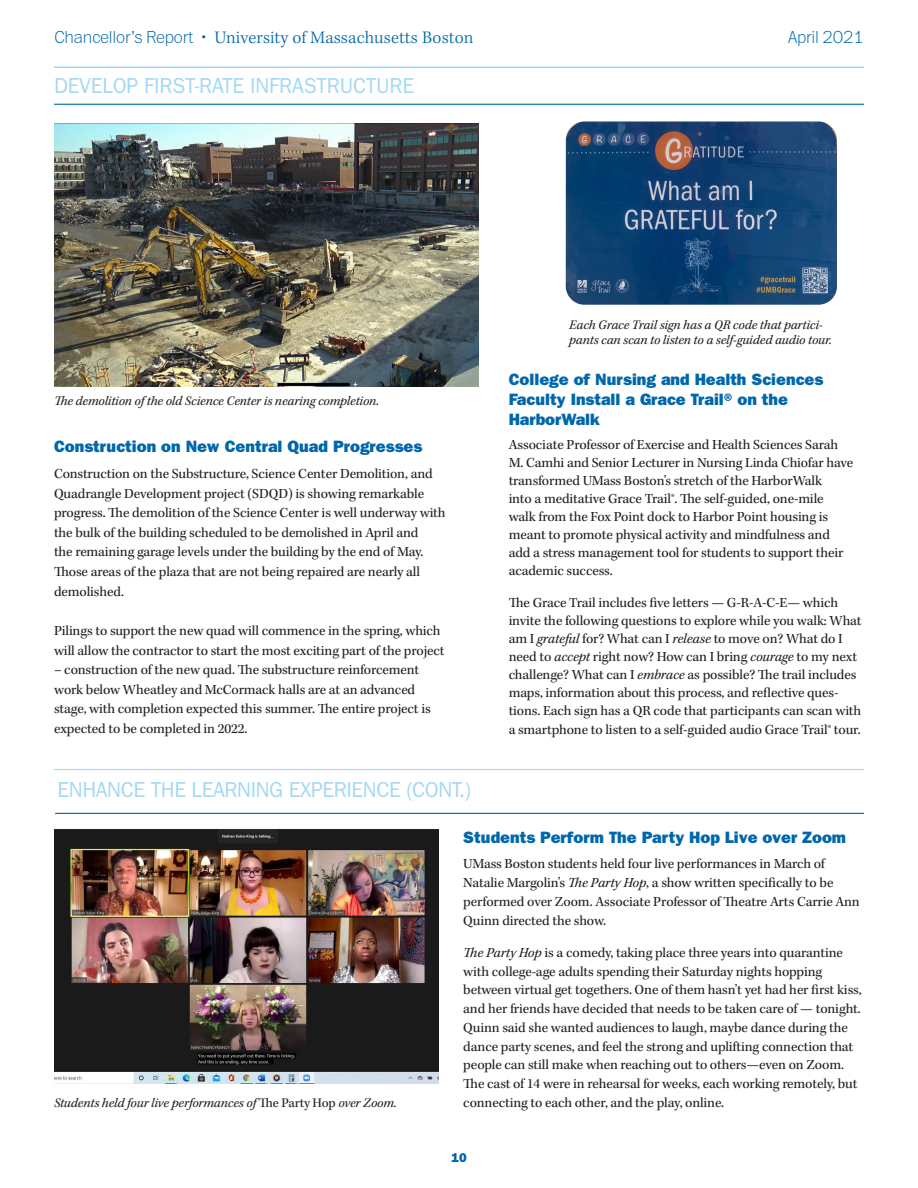
<style>
.page{position:relative;width:918px;height:1188px;background:#fff}
.page>*{position:absolute;margin:0;border:0;box-sizing:border-box;transform-origin:0 0}
.section_head_sw{font:21.75px "ITC Franklin Gothic Std";letter-spacing:-.02em;color:#a3d8f4}
.t1{font:300 18px "Kepler Std";letter-spacing:.005em;color:#0067aa}
.t2{font:100 18px "Franklin ITC Std";letter-spacing:-.01em;color:#0067aa}
.B_head_sw{font:16.5px/19.8px "ITC Franklin Gothic Std Hvy";color:#0067aa}
.Body_Copy_sw{font:14.25px/18.8px "Kepler Std";letter-spacing:-.01em;color:#231f20}
.B_head_sw-2{font:14.25px/19.5px "Kepler Std";letter-spacing:-.01em;color:#231f20}
.t3{font:italic 13.5px/15px "Kepler Std";letter-spacing:-.01em;color:#231f20}
.t4{font:12.75px "ITC Franklin Gothic Std Hvy";color:#0067aa}
.s1{font-family:"Franklin ITC Std";font-weight:100}
.s2{font-family:"ITC Franklin Gothic Std";font-weight:400}
.s3{font-style:italic}
.s4{font-style:normal}
</style>
<div class="page">
<hr style="left:54px;top:67px;width:810px;height:1px;background:#a3d8f4">
<hr style="left:54px;top:104px;width:810px;height:1px;background:#0067aa">
<img style="left:566px;top:122px;width:271px;height:183px">
<hr style="left:55px;top:813px;width:809px;height:1px;background:#0067aa">
<img style="left:54px;top:828px;width:385px;height:256px">
<img style="left:54px;top:123px;width:425px;height:264px">
<hr style="left:54px;top:769px;width:810px;height:1px;background:#a3d8f4">
<p class="t1" style="left:55px;top:28px;width:421px"><span class="s1">Chancellor’s Report</span> <span class="s2">•</span> University of Massachusetts Boston</p>
<p class="t2" style="left:788px;top:29px;width:77px">April 2021</p>
<p class="section_head_sw" style="left:54px;top:73px;width:362px">DEVELOP FIRST-RATE INFRASTRUCTURE</p>
<p class="t3" style="left:54px;top:394px;width:327px">The demolition of the old Science Center is nearing completion.</p>
<p class="B_head_sw" style="left:54px;top:437px;width:370px">Construction on New Central Quad Progresses</p>
<p class="B_head_sw-2" style="left:54px;top:465px;width:393px">Construction on the Substructure, Science Center Demolition, and Quadrangle Development project (SDQD) is showing remarkable progress. The demolition of the Science Center is well underway with the bulk of the building scheduled to be demolished in April and<br>the remaining garage levels under the building by the end of May.<br>Those areas of the plaza that are not being repaired are nearly all demolished.</p>
<p class="Body_Copy_sw" style="left:54px;top:622px;width:392px;line-height:19.5px">Pilings to support the new quad will commence in the spring, which will allow the contractor to start the most exciting part of the project</p>
<p class="Body_Copy_sw" style="left:54px;top:661px;width:378px;line-height:19.5px">– construction of the new quad. The substructure reinforcement work below Wheatley and McCormack halls are at an advanced stage, with completion expected this summer. The entire project is expected to be completed in 2022.</p>
<p class="section_head_sw" style="left:57px;top:777px;width:415px">ENHANCE THE LEARNING EXPERIENCE (CONT.)</p>
<p class="t3" style="left:569px;top:318px;width:264px">Each Grace Trail sign has a QR code that partici&shy;pants can scan to listen to a self-guided audio tour.</p>
<p class="B_head_sw" style="left:509px;top:369px;width:316px">College of Nursing and Health Sciences<br>Faculty Install a Grace Trail® on the<br>HarborWalk</p>
<p class="B_head_sw-2" style="left:509px;top:436px;width:346px;line-height:18px">Associate Professor of Exercise and Health Sciences Sarah<br>M. Camhi and Senior Lecturer in Nursing Linda Chiofar have transformed UMass Boston’s stretch of the HarborWalk</p>
<p class="B_head_sw-2" style="left:509px;top:490px;width:317px">into a meditative Grace Trail®. The self-guided, one-mile</p>
<p class="B_head_sw-2" style="left:509px;top:508px;width:323px;line-height:18px">walk from the Fox Point dock to Harbor Point housing is meant to promote physical activity and mindfulness and</p>
<p class="B_head_sw-2" style="left:509px;top:544px;width:336px;line-height:18px">add a stress management tool for students to support their academic success.</p>
<p class="Body_Copy_sw" style="left:509px;top:594px;width:355px;line-height:18px">The Grace Trail includes five letters — G-R-A-C-E— which invite the following questions to explore while you walk: What am I <span class="s3">grateful</span> for? What can I <span class="s3">release</span> to move on? What do I need to <span class="s3">accept</span> right now? How can I bring <span class="s3">courage</span> to my next challenge? What can I <span class="s3">embrace</span> as possible? The trail includes maps, information about this process, and reflective ques&shy;tions. Each sign has a QR code that participants can scan with</p>
<p class="Body_Copy_sw" style="left:509px;top:721px;width:353px">a smartphone to listen to a self-guided audio Grace Trail® tour.</p>
<p class="t3" style="left:54px;top:1095px;width:344px">Students held four live performances of <span class="s4">The Party Hop</span> over Zoom.</p>
<p class="B_head_sw" style="left:463px;top:827px;width:384px">Students Perform The Party Hop Live over Zoom</p>
<p class="B_head_sw-2" style="left:463px;top:855px;width:398px;line-height:18.8px">UMass Boston students held four live performances in March of Natalie Margolin’s <span class="s3">The Party Hop</span>, a show written specifically to be performed over Zoom. Associate Professor of Theatre Arts Carrie Ann Quinn directed the show.</p>
<p class="Body_Copy_sw" style="left:463px;top:944px;width:400px"><span class="s3">The Party Hop</span> is a comedy, taking place three years into quarantine with college-age adults spending their Saturday nights hopping between virtual get togethers. One of them hasn’t yet had her first kiss, and her friends have decided that needs to be taken care of — tonight.<br>Quinn said she wanted audiences to laugh, maybe dance during the dance party scenes, and feel the strong and uplifting connection that people can still make when reaching out to others—even on Zoom.<br>The cast of 14 were in rehearsal for weeks, each working remotely, but connecting to each other, and the play, online.</p>
<p class="t4" style="left:451px;top:1150px;width:17px">10</p>
</div>
